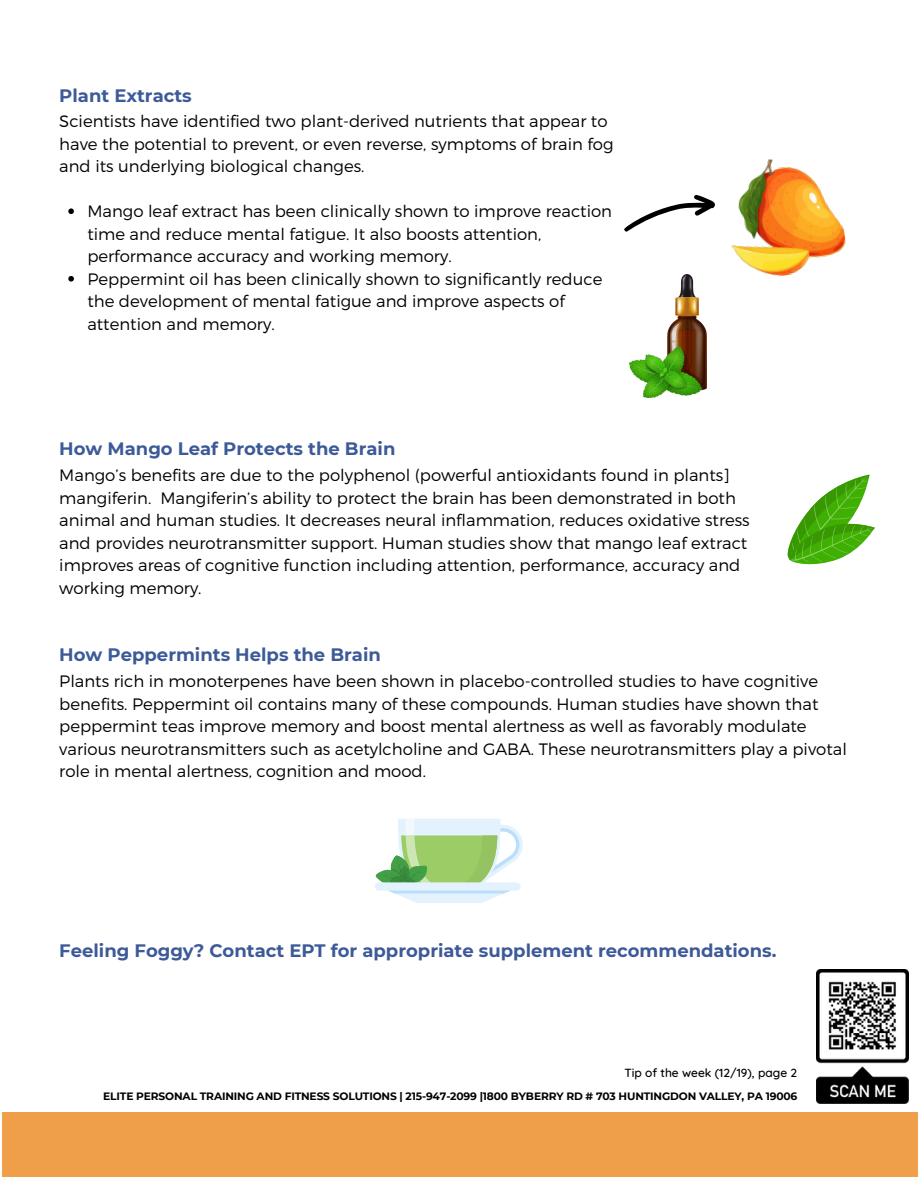
<style>
.page{position:relative;width:918px;height:1188px;background:#fff}
.page>*{position:absolute;margin:0;border:0;box-sizing:border-box;transform-origin:0 0}
.t1{font:700 18px "Montserrat";color:#3d5a98}
.t2{font:300 16.5px/22.5px "Montserrat";color:#000}
.t3{font:500 12px "Quicksand";color:#000}
.t4{font:700 10.65px "Montserrat";letter-spacing:-.015em;color:#000}
</style>
<div class="page">
<div style="left:2px;top:1112px;width:916px;height:65px;background:#ef9e4a"></div>
<img style="left:816px;top:970px;width:92px;height:134px">
<img style="left:731px;top:159px;width:115px;height:118px">
<svg style="left:624px;top:195px;width:91px;height:37px"></svg>
<img style="left:630px;top:274px;width:76px;height:124px">
<svg style="left:787px;top:475px;width:88px;height:90px"></svg>
<svg style="left:375px;top:819px;width:148px;height:84px"></svg>
<svg style="left:68px;top:208px;width:6px;height:6px"></svg>
<svg style="left:68px;top:276px;width:6px;height:6px"></svg>
<p class="t1" style="left:59px;top:84px;width:134px">Plant Extracts</p>
<p class="t2" style="left:59px;top:110px;width:556px">Scientists have identified two plant-derived nutrients that appear to have the potential to prevent, or even reverse, symptoms of brain fog and its underlying biological changes.</p>
<p class="t2" style="left:87px;top:200px;width:526px">Mango leaf extract has been clinically shown to improve reaction time and reduce mental fatigue. It also boosts attention, performance accuracy and working memory.<br>Peppermint oil has been clinically shown to significantly reduce the development of mental fatigue and improve aspects of attention and memory.</p>
<p class="t1" style="left:59px;top:438px;width:338px">How Mango Leaf Protects the Brain</p>
<p class="t2" style="left:59px;top:463px;width:692px">Mango’s benefits are due to the polyphenol (powerful antioxidants found in plants] mangiferin. Mangiferin’s ability to protect the brain has been demonstrated in both animal and human studies. It decreases neural inflammation, reduces oxidative stress and provides neurotransmitter support. Human studies show that mango leaf extract improves areas of cognitive function including attention, performance, accuracy and working memory.</p>
<p class="t1" style="left:59px;top:644px;width:323px">How Peppermints Helps the Brain</p>
<p class="t2" style="left:59px;top:669px;width:789px">Plants rich in monoterpenes have been shown in placebo-controlled studies to have cognitive benefits. Peppermint oil contains many of these compounds. Human studies have shown that peppermint teas improve memory and boost mental alertness as well as favorably modulate various neurotransmitters such as acetylcholine and GABA. These neurotransmitters play a pivotal role in mental alertness, cognition and mood.</p>
<p class="t1" style="left:59px;top:940px;width:719px">Feeling Foggy? Contact EPT for appropriate supplement recommendations.</p>
<p class="t3" style="left:624px;top:1065px;width:174px">Tip of the week (12/19), page 2</p>
<p class="t4" style="left:103px;top:1090px;width:696px">ELITE PERSONAL TRAINING AND FITNESS SOLUTIONS | 215-947-2099 |1800 BYBERRY RD # 703 HUNTINGDON VALLEY, PA 19006</p>
</div>
